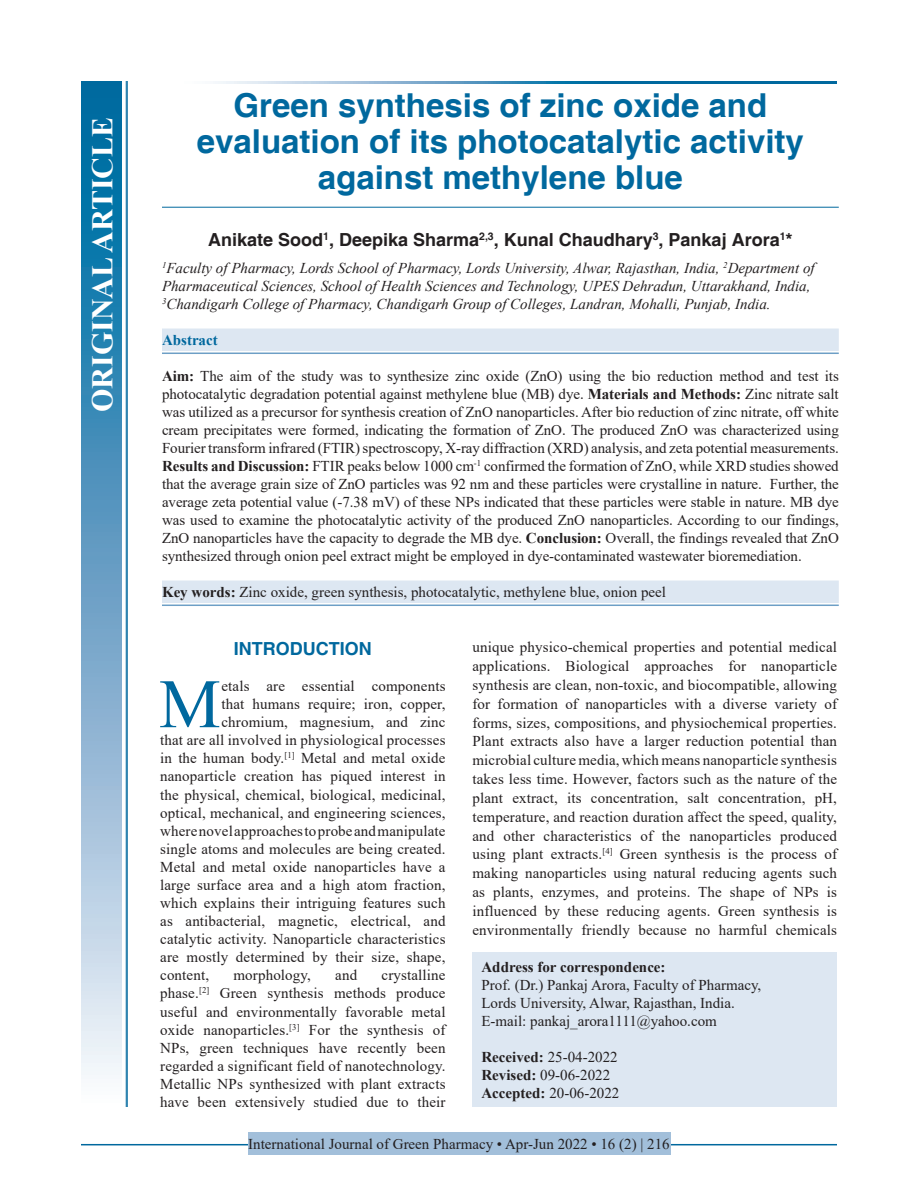
<style>
.page{position:relative;width:918px;height:1188px;background:#fff}
.page>*{position:absolute;margin:0;border:0;box-sizing:border-box;transform-origin:0 0}
.DROP_CAP_TX{font:69.3px "Times New Roman";color:#00689e}
.AT{font:700 33px/36px "Helvetica";color:#00689e;text-align:center}
.AH{font:700 30px "Times New Roman";color:#fff}
.AU{font:700 18px "Helvetica";color:#231f20}
.t1{font:700 18px "Helvetica";color:#00689e}
.DROP_CAP_TX-2{font:15px/18.8px "Times New Roman";letter-spacing:.01em;color:#231f20;text-align:justify}
.ABS{font:15px/18px "Times New Roman";letter-spacing:-.005em;color:#231f20;text-align:justify}
.AFF{font:italic 15px/18px "Times New Roman";color:#231f20}
.ADD{font:15px/18px "Times New Roman";color:#231f20}
.KWD_1_L{font:15px "Times New Roman";color:#231f20}
.RF{font:15px "Times New Roman";color:#231f20}
.HIS{font:15px/18px "Times New Roman";color:#231f20}
.ABSH{font:700 15px "Times New Roman";color:#00689e}
.s1{font-weight:700}
</style>
<div class="page">
<hr style="left:81px;top:1144px;width:756px;height:1px;background:#00689e">
<div style="left:248px;top:1133px;width:422px;height:22px;background:#a2bfda"></div>
<hr style="left:162px;top:207px;width:677px;height:1px;background:#00689e">
<div style="left:162px;top:329px;width:677px;height:22px;background:#dde7f2"></div>
<hr style="left:162px;top:353px;width:677px;height:1px;background:#6d9fc6">
<div style="left:162px;top:581px;width:677px;height:22px;background:#dde7f2"></div>
<hr style="left:162px;top:605px;width:677px;height:1px;background:#6d9fc6">
<div style="left:472px;top:953px;width:365px;height:154px;background:#dde7f2"></div>
<svg style="left:215px;top:81px;width:622px;height:3px;background:#4d94bc"></svg>
<div style="left:81px;top:81px;width:41px;height:1026px;background:linear-gradient(to bottom,#005e9a,#f6f0f9)"></div>
<hr style="left:127px;top:81px;width:1px;height:1026px;background:#00689e">
<hr style="left:126px;top:81px;width:1px;height:1026px;background:#00689e">
<p class="AH" style="left:81px;top:412px;width:296px;rotate:-90deg">ORIGINAL ARTICLE</p>
<p class="AT" style="left:197px;top:89px;width:609px">Green synthesis of zinc oxide and evaluation of its photocatalytic activity against methylene blue</p>
<p class="AU" style="left:208px;top:229px;width:586px">Anikate Sood<sup>1</sup>, Deepika Sharma<sup>2,3</sup>, Kunal Chaudhary<sup>3</sup>, Pankaj Arora<sup>1</sup>*</p>
<p class="AFF" style="left:162px;top:259px;width:654px"><sup>1</sup>Faculty of Pharmacy, Lords School of Pharmacy, Lords University, Alwar, Rajasthan, India, <sup>2</sup>Department of<br>Pharmaceutical Sciences, School of Health Sciences and Technology, UPES Dehradun, Uttarakhand, India,<br><sup>3</sup>Chandigarh College of Pharmacy, Chandigarh Group of Colleges, Landran, Mohalli, Punjab, India.</p>
<p class="ABSH" style="left:162px;top:329px;width:57px">Abstract</p>
<p class="ABS" style="left:162px;top:367px;width:678px"><span class="s1">Aim:</span> The aim of the study was to synthesize zinc oxide (ZnO) using the bio reduction method and test its photocatalytic degradation potential against methylene blue (MB) dye. <span class="s1">Materials and Methods:</span> Zinc nitrate salt was utilized as a precursor for synthesis creation of ZnO nanoparticles. After bio reduction of zinc nitrate, off white cream precipitates were formed, indicating the formation of ZnO. The produced ZnO was characterized using Fourier transform infrared (FTIR) spectroscopy, X-ray diffraction (XRD) analysis, and zeta potential measurements.<br><span class="s1">Results and Discussion:</span> FTIR peaks below 1000 cm<sup>-1</sup> confirmed the formation of ZnO, while XRD studies showed that the average grain size of ZnO particles was 92 nm and these particles were crystalline in nature. Further, the average zeta potential value (-7.38 mV) of these NPs indicated that these particles were stable in nature. MB dye was used to examine the photocatalytic activity of the produced ZnO nanoparticles. According to our findings, ZnO nanoparticles have the capacity to degrade the MB dye. <span class="s1">Conclusion:</span> Overall, the findings revealed that ZnO synthesized through onion peel extract might be employed in dye-contaminated wastewater bioremediation.</p>
<p class="KWD_1_L" style="left:162px;top:581px;width:506px"><span class="s1">Key words:</span> Zinc oxide, green synthesis, photocatalytic, methylene blue, onion peel</p>
<h1 class="t1" style="left:234px;top:638px;width:139px">INTRODUCTION</h1>
<p class="DROP_CAP_TX" style="left:159px;top:655px;width:63px">M</p>
<p class="DROP_CAP_TX-2" style="left:221px;top:676px;width:226px">etals are essential components</p>
<p class="DROP_CAP_TX-2" style="left:221px;top:694px;width:226px">that humans require; iron, copper,</p>
<p class="DROP_CAP_TX-2" style="left:221px;top:712px;width:226px">chromium, magnesium, and zinc</p>
<p class="DROP_CAP_TX-2" style="left:160px;top:730px;width:287px">that are all involved in physiological processes</p>
<p class="DROP_CAP_TX-2" style="left:160px;top:749px;width:287px">in the human body.<sup>[1]</sup> Metal and metal oxide</p>
<p class="DROP_CAP_TX-2" style="left:160px;top:767px;width:287px">nanoparticle creation has piqued interest in</p>
<p class="DROP_CAP_TX-2" style="left:160px;top:785px;width:287px">the physical, chemical, biological, medicinal,</p>
<p class="DROP_CAP_TX-2" style="left:160px;top:803px;width:287px">optical, mechanical, and engineering sciences,</p>
<p class="DROP_CAP_TX-2" style="left:160px;top:821px;width:287px">where novel approaches to probe and manipulate</p>
<p class="DROP_CAP_TX-2" style="left:160px;top:839px;width:287px">single atoms and molecules are being created.</p>
<p class="DROP_CAP_TX-2" style="left:160px;top:857px;width:287px">Metal and metal oxide nanoparticles have a</p>
<p class="DROP_CAP_TX-2" style="left:160px;top:875px;width:287px">large surface area and a high atom fraction,</p>
<p class="DROP_CAP_TX-2" style="left:160px;top:893px;width:287px">which explains their intriguing features such</p>
<p class="DROP_CAP_TX-2" style="left:160px;top:911px;width:287px">as antibacterial, magnetic, electrical, and</p>
<p class="DROP_CAP_TX-2" style="left:160px;top:929px;width:287px">catalytic activity. Nanoparticle characteristics</p>
<p class="DROP_CAP_TX-2" style="left:160px;top:947px;width:287px">are mostly determined by their size, shape,</p>
<p class="DROP_CAP_TX-2" style="left:160px;top:966px;width:50px">content,</p>
<p class="DROP_CAP_TX-2" style="left:233px;top:966px;width:79px">morphology,</p>
<p class="DROP_CAP_TX-2" style="left:335px;top:966px;width:23px">and</p>
<p class="DROP_CAP_TX-2" style="left:160px;top:966px;width:287px;line-height:18.1px;text-indent:221px">crystalline phase.<sup>[2]</sup> Green synthesis methods produce useful and environmentally favorable metal oxide nanoparticles.<sup>[3]</sup> For the synthesis of NPs, green techniques have recently been regarded a significant field of nanotechnology.<br>Metallic NPs synthesized with plant extracts have been extensively studied due to their</p>
<p class="DROP_CAP_TX-2" style="left:472px;top:638px;width:366px">unique physico-chemical properties and potential medical applications. Biological approaches for nanoparticle synthesis are clean, non-toxic, and biocompatible, allowing for formation of nanoparticles with a diverse variety of forms, sizes, compositions, and physiochemical properties.<br>Plant extracts also have a larger reduction potential than microbial culture media, which means nanoparticle synthesis takes less time. However, factors such as the nature of the plant extract, its concentration, salt concentration, pH, temperature, and reaction duration affect the speed, quality, and other characteristics of the nanoparticles produced using plant extracts.<sup>[4]</sup> Green synthesis is the process of making nanoparticles using natural reducing agents such as plants, enzymes, and proteins. The shape of NPs is influenced by these reducing agents. Green synthesis is environmentally friendly because no harmful chemicals</p>
<p class="ADD" style="left:482px;top:958px;width:281px"><span class="s1">Address for correspondence:<br></span>Prof. (Dr.) Pankaj Arora, Faculty of Pharmacy, Lords University, Alwar, Rajasthan, India.<br>E-mail: pankaj_arora1111@yahoo.com</p>
<p class="HIS" style="left:482px;top:1048px;width:139px"><span class="s1">Received:</span> 25-04-2022<br><span class="s1">Revised:</span> 09-06-2022<br><span class="s1">Accepted:</span> 20-06-2022</p>
<p class="RF" style="left:248px;top:1134px;width:423px">International Journal of Green Pharmacy • Apr-Jun 2022 • 16 (2) | 216</p>
</div>
